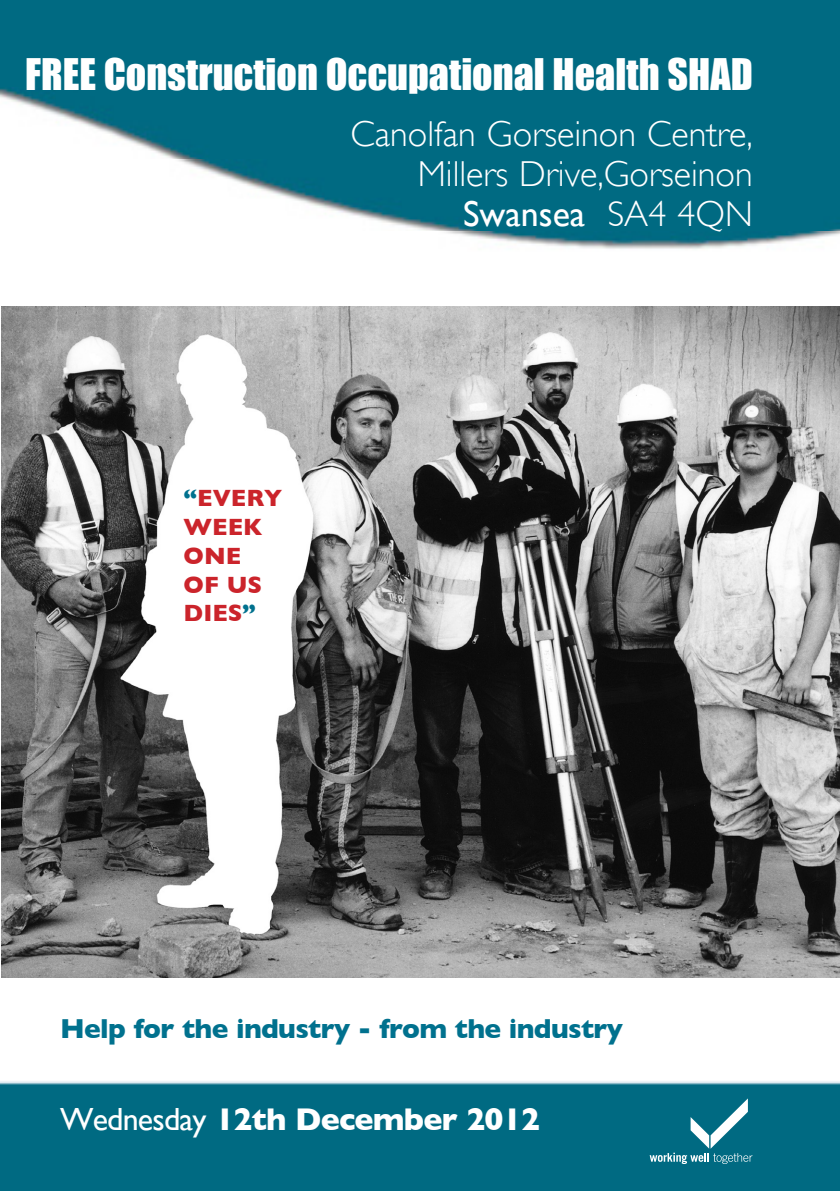
<style>
.page{position:relative;width:840px;height:1191px;background:#fff}
.page>*{position:absolute;margin:0;border:0;box-sizing:border-box;transform-origin:0 0}
.t1{font:40px "Impact";color:#fff}
.t2{font:300 36px "Gill Sans";color:#fff}
.t3{font:36px "Gill Sans";color:#fff}
.t4{font:700 32px "Gill Sans";letter-spacing:-.025em;color:#fff}
.t5{font:700 28px "Gill Sans";letter-spacing:-.025em;color:#00718e}
.t6{font:700 24px/28.8px "Gill Sans";color:#cb242b}
.s1{font-weight:300}
.s2{color:#00718e}
.s3{font-weight:400}
</style>
<div class="page">
<img style="left:0;top:0;width:839px;height:1191px">
<img style="left:1px;top:306px;width:838px;height:671px">
<div style="left:58px;top:1017px;width:696px;height:41px;background:#fff"></div>
<svg style="left:649px;top:1098px;width:103px;height:66px;background:#288195"></svg>
<div style="left:181px;top:488px;width:105px;height:166px;background:#fff"></div>
<p class="t1" style="left:25px;top:44px;width:728px">FREE Construction Occupational Health SHAD</p>
<p class="t2" style="left:350px;top:114px;width:404px">Canolfan Gorseinon Centre,</p>
<p class="t2" style="left:417px;top:154px;width:336px">Millers Drive,Gorseinon</p>
<p class="t3" style="left:463px;top:193px;width:291px">Swansea <span class="s1">SA4 4QN</span></p>
<p class="t6" style="left:183px;top:483px;width:100px"><span class="s2">“</span>EVERY<br>WEEK<br>ONE<br>OF US<br>DIES<span class="s2">”</span></p>
<p class="t5" style="left:60px;top:1012px;width:564px">Help for the industry - from the industry</p>
<p class="t4" style="left:60px;top:1100px;width:481px"><span class="s3">Wednesday</span> 12th December 2012</p>
</div>
